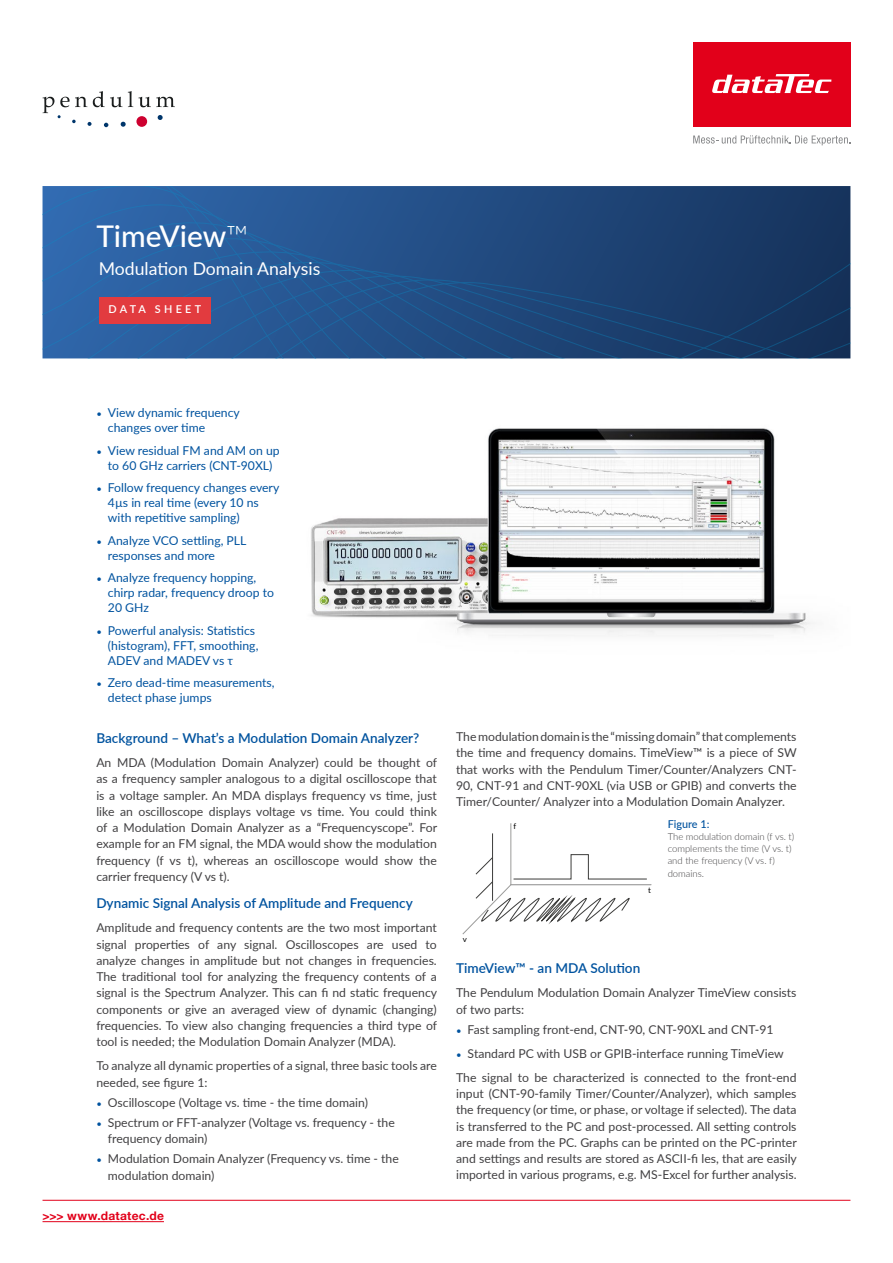
<style>
.page{position:relative;width:893px;height:1263px;background:#fff}
.page>*{position:absolute;margin:0;border:0;box-sizing:border-box;transform-origin:0 0}
.t1{font:500 29.85px "Lato";color:#fff}
.t2{font:17.7px "Lato";color:#fff}
.t3{font:600 13.5px "Lato";color:#00539f}
.t4{font:12.15px/16.4px "Lato";color:#414042}
.t5{font:12.15px/15px "Lato";color:#00539f}
.t6{font:700 12px "Helvetica Neue LT Pro";letter-spacing:.025em;color:#e2001a}
.t7{font:600 10.8px "Lato";letter-spacing:.3em;color:#fff}
.t8{font:500 10.8px "Lato";color:#00539f}
.t9{font:300 9.45px/12.1px "Lato";color:#414042}
.t10{font:7.95px "Lato";color:#000}
.s1{font-weight:300}
.s2{font-size:9.45px}
.s3{font-size:9.45px;color:#00539f}
</style>
<div class="page">
<div style="left:693px;top:43px;width:157px;height:84px;background:#e2001a"></div>
<svg style="left:693px;top:135px;width:157px;height:10px"></svg>
<svg style="left:712px;top:74px;width:119px;height:19px"></svg>
<hr style="left:43px;top:1221px;width:121px;height:1px;background:#e2001a">
<hr style="left:43px;top:1200px;width:807px;height:1px;background:#e2001a">
<svg style="left:43px;top:91px;width:132px;height:36px"></svg>
<div style="left:136px;top:116px;width:11px;height:11px;background:#cd0130;border-radius:50%"></div>
<svg style="left:43px;top:186px;width:807px;height:172px;background:#224d83"></svg>
<div style="left:99px;top:297px;width:111px;height:26px;background:#e23b3f"></div>
<hr style="left:511px;top:884px;width:140px;height:1px;background:#9b9b9a">
<svg style="left:463px;top:823px;width:184px;height:111px"></svg>
<img style="left:311px;top:428px;width:503px;height:208px">
<h1 class="t1" style="left:96px;top:215px;width:154px">TimeView<span class="s1">™</span></h1>
<h2 class="t2" style="left:99px;top:255px;width:223px">Modulation Domain Analysis</h2>
<p class="t7" style="left:108px;top:301px;width:94px">DATA SHEET</p>
<p class="t5" style="left:108px;top:405px;width:133px;text-indent:-12px"><span class="s2">•</span> View dynamic frequency changes over time</p>
<p class="t5" style="left:96px;top:442px;width:185px;text-align:center"><span class="s2">•</span> View residual FM and AM on up to 60 GHz carriers (CNT-90XL)</p>
<p class="t5" style="left:108px;top:480px;width:173px;text-indent:-12px"><span class="s2">•</span> Follow frequency changes every<br>4µs in real time (every 10 ns with repetitive sampling)</p>
<p class="t5" style="left:108px;top:532px;width:140px;text-indent:-12px"><span class="s2">•</span> Analyze VCO settling, PLL responses and more</p>
<p class="t5" style="left:108px;top:570px;width:168px;text-indent:-12px"><span class="s2">•</span> Analyze frequency hopping, chirp radar, frequency droop to<br>20 GHz</p>
<p class="t5" style="left:108px;top:622px;width:152px;text-indent:-12px"><span class="s2">•</span> Powerful analysis: Statistics (histogram), FFT, smoothing,<br>ADEV and MADEV vs τ</p>
<p class="t5" style="left:108px;top:675px;width:168px;text-indent:-12px"><span class="s2">•</span> Zero dead-time measurements, detect phase jumps</p>
<p class="t3" style="left:96px;top:728px;width:325px">Background – What’s a Modulation Domain Analyzer?</p>
<p class="t4" style="left:96px;top:754px;width:342px;text-align:justify">An MDA (Modulation Domain Analyzer) could be thought of as a frequency sampler analogous to a digital oscilloscope that is a voltage sampler. An MDA displays frequency vs time, just like an oscilloscope displays voltage vs time. You could think of a Modulation Domain Analyzer as a “Frequencyscope”. For example for an FM signal, the MDA would show the modulation frequency (f vs t), whereas an oscilloscope would show the carrier frequency (V vs t).</p>
<p class="t3" style="left:96px;top:893px;width:318px">Dynamic Signal Analysis of Amplitude and Frequency</p>
<p class="t4" style="left:96px;top:919px;width:342px;text-align:justify">Amplitude and frequency contents are the two most important signal properties of any signal. Oscilloscopes are used to analyze changes in amplitude but not changes in frequencies.<br>The traditional tool for analyzing the frequency contents of a signal is the Spectrum Analyzer. This can fi nd static frequency components or give an averaged view of dynamic (changing) frequencies. To view also changing frequencies a third type of tool is needed; the Modulation Domain Analyzer (MDA).</p>
<p class="t4" style="left:96px;top:1057px;width:342px">To analyze all dynamic properties of a signal, three basic tools are needed, see figure 1:</p>
<p class="t4" style="left:96px;top:1093px;width:273px"><span class="s3">•</span> Oscilloscope (Voltage vs. time - the time domain)</p>
<p class="t4" style="left:108px;top:1114px;width:288px;text-indent:-12px"><span class="s3">•</span> Spectrum or FFT-analyzer (Voltage vs. frequency - the frequency domain)</p>
<p class="t4" style="left:108px;top:1150px;width:292px;text-indent:-12px"><span class="s3">•</span> Modulation Domain Analyzer (Frequency vs. time - the modulation domain)</p>
<p class="t6" style="left:43px;top:1209px;width:123px">&gt;&gt;&gt; www.datatec.de</p>
<p class="t4" style="left:456px;top:728px;width:342px;text-align:justify">The modulation domain is the “missing domain” that complements the time and frequency domains. TimeView™ is a piece of SW that works with the Pendulum Timer/Counter/Analyzers CNT-90, CNT-91 and CNT-90XL (via USB or GPIB) and converts the Timer/Counter/ Analyzer into a Modulation Domain Analyzer.</p>
<p class="t10" style="left:463px;top:933px;width:6px">v</p>
<p class="t10" style="left:514px;top:821px;width:4px">f</p>
<p class="t10" style="left:648px;top:884px;width:4px">t</p>
<p class="t8" style="left:668px;top:816px;width:43px">Figure 1:</p>
<p class="t9" style="left:668px;top:830px;width:128px">The modulation domain (f vs. t) complements the time (V vs. t) and the frequency (V vs. f) domains.</p>
<p class="t3" style="left:456px;top:958px;width:186px">TimeView™ - an MDA Solution</p>
<p class="t4" style="left:456px;top:984px;width:342px">The Pendulum Modulation Domain Analyzer TimeView consists of two parts:</p>
<p class="t4" style="left:456px;top:1020px;width:319px"><span class="s3">•</span> Fast sampling front-end, CNT-90, CNT-90XL and CNT-91</p>
<p class="t4" style="left:456px;top:1041px;width:342px;line-height:24px"><span class="s3">•</span> Standard PC with USB or GPIB-interface running TimeView<br>The signal to be characterized is connected to the front-end</p>
<p class="t4" style="left:456px;top:1085px;width:342px;text-align:justify">input (CNT-90-family Timer/Counter/Analyzer), which samples the frequency (or time, or phase, or voltage if selected). The data is transferred to the PC and post-processed. All setting controls are made from the PC. Graphs can be printed on the PC-printer and settings and results are stored as ASCII-fi les, that are easily imported in various programs, e.g. MS-Excel for further analysis.</p>
</div>
